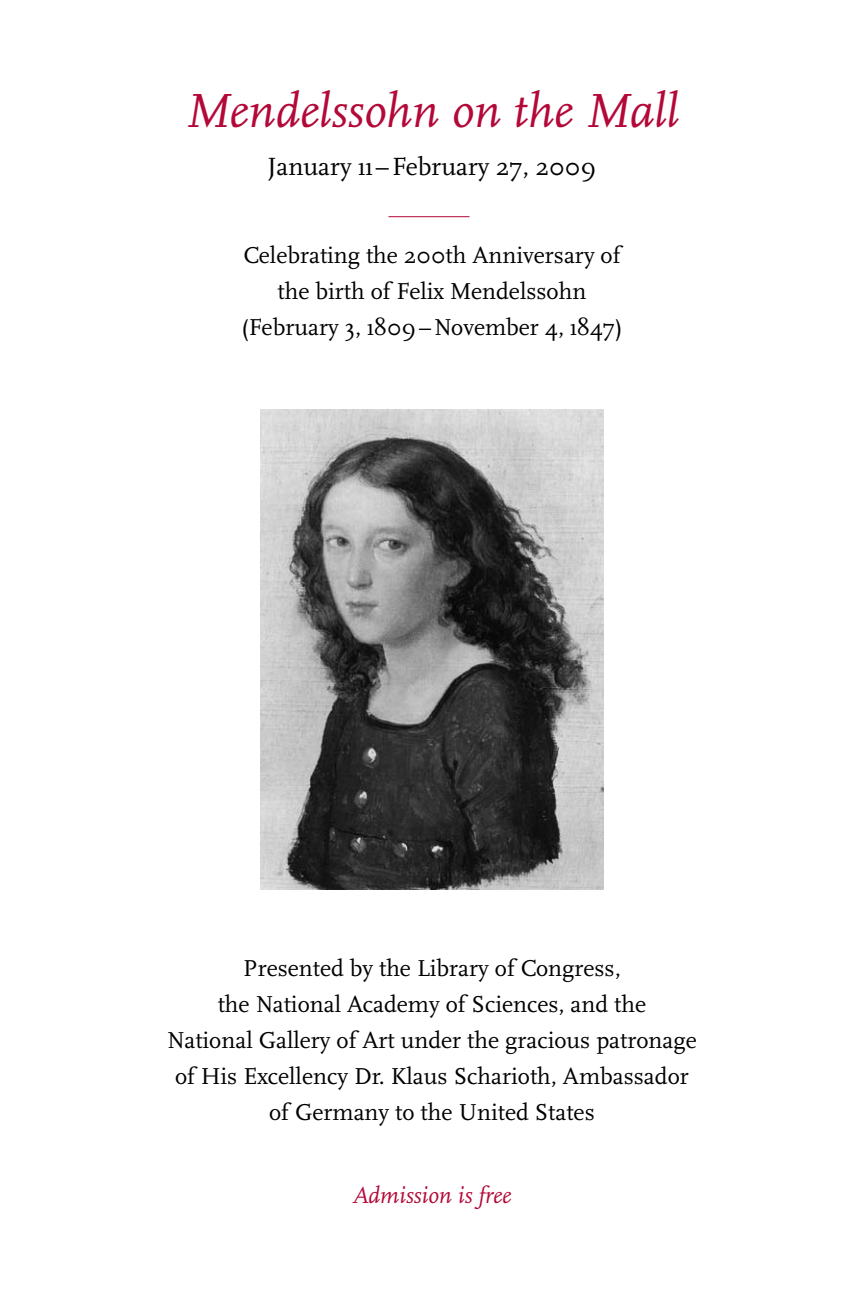
<style>
.page{position:relative;width:864px;height:1296px;background:#fff}
.page>*{position:absolute;margin:0;border:0;box-sizing:border-box;transform-origin:0 0}
.t1{font:italic 50px "Scala Pro";color:#b30838}
.t2{font:26px "Scala Pro";color:#000}
.t3{font:24px/36px "Scala Pro";color:#000;text-align:center}
.t4{font:italic 24px "Scala Pro";color:#b30838}
</style>
<div class="page">
<hr style="left:388px;top:216px;width:82px;height:1px;background:#b30838">
<img style="left:260px;top:410px;width:344px;height:479px">
<h1 class="t1" style="left:185px;top:81px;width:495px">Mendelssohn on the Mall</h1>
<p class="t2" style="left:268px;top:151px;width:330px">January 11–February 27, 2009</p>
<p class="t3" style="left:242px;top:237px;width:384px">Celebrating the 200th Anniversary of the birth of Felix Mendelssohn (February 3, 1809–November 4, 1847)</p>
<p class="t3" style="left:167px;top:950px;width:531px">Presented by the Library of Congress,<br>the National Academy of Sciences, and the<br>National Gallery of Art under the gracious patronage of His Excellency Dr. Klaus Scharioth, Ambassador of Germany to the United States</p>
<p class="t4" style="left:353px;top:1181px;width:160px">Admission is free</p>
</div>
